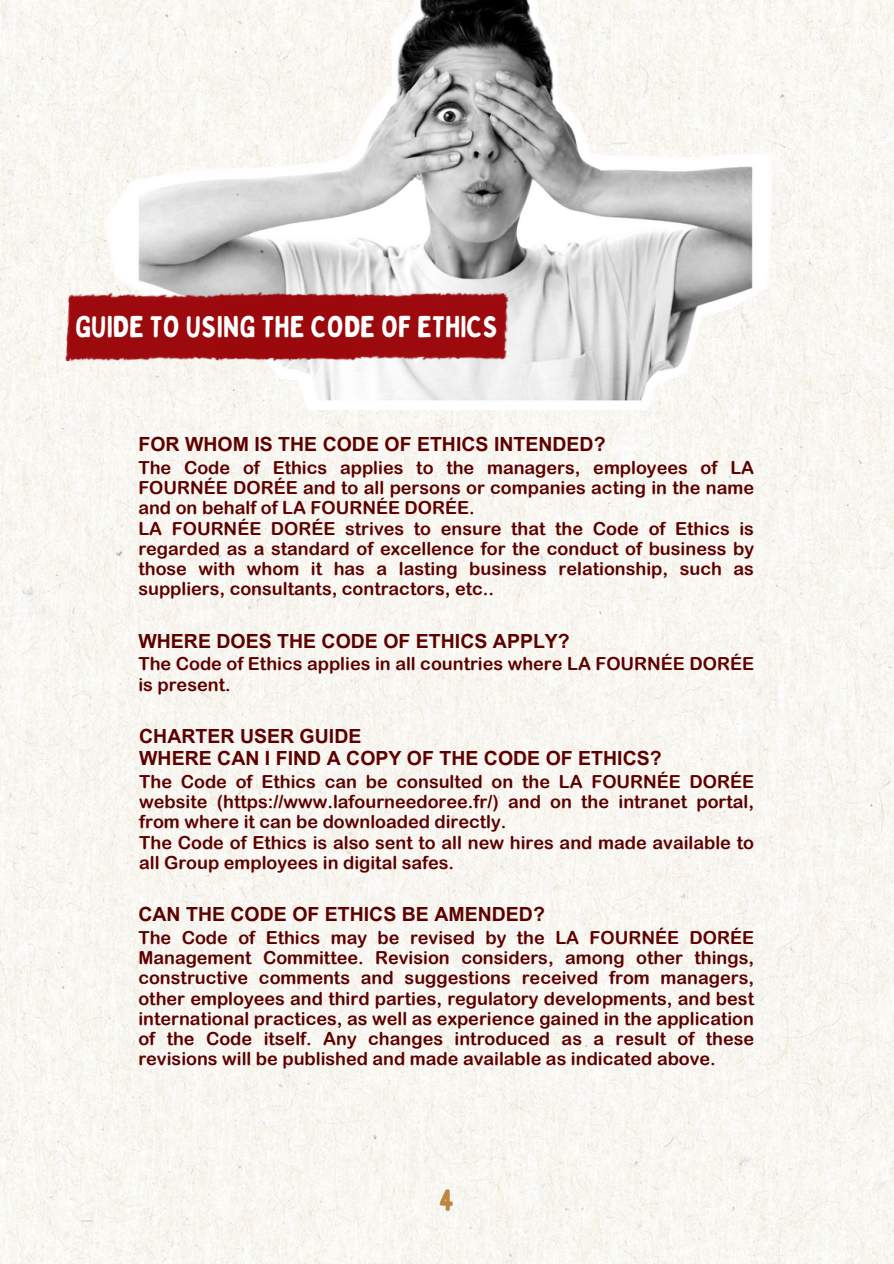
<style>
.page{position:relative;width:894px;height:1264px;background:#fff}
.page>*{position:absolute;margin:0;border:0;box-sizing:border-box;transform-origin:0 0}
.t1{font:30px "Bobby Jones Soft";color:#fff}
.t2{font:30px "Bobby Jones Soft";color:#bb8740}
.t3{font:700 19.5px/22.5px "Arial MT Pro";color:#5d0000}
.t4{font:18px/20.2px "Arial Rounded MT Bold";color:#5d0000}
</style>
<div class="page">
<div style="left:0;top:0;width:893px;height:1263px;background:#f9f6f1"></div>
<img style="left:104px;top:0;width:671px;height:409px">
<img style="left:66px;top:280px;width:293px;height:95px">
<img style="left:215px;top:279px;width:294px;height:95px">
<h1 class="t1" style="left:75px;top:308px;width:424px">GUIDE TO USING THE CODE OF ETHICS</h1>
<p class="t3" style="left:138px;top:435px;width:468px">FOR WHOM IS THE CODE OF ETHICS INTENDED?</p>
<p class="t4" style="left:138px;top:457px;width:617px">The Code of Ethics applies to the managers, employees of LA FOURNÉE DORÉE and to all persons or companies acting in the name and on behalf of LA FOURNÉE DORÉE.<br>LA FOURNÉE DORÉE strives to ensure that the Code of Ethics is regarded as a standard of excellence for the conduct of business by those with whom it has a lasting business relationship, such as suppliers, consultants, contractors, etc..</p>
<p class="t3" style="left:138px;top:632px;width:433px">WHERE DOES THE CODE OF ETHICS APPLY?</p>
<p class="t4" style="left:138px;top:653px;width:617px">The Code of Ethics applies in all countries where LA FOURNÉE DORÉE is present.</p>
<p class="t3" style="left:139px;top:727px;width:524px">CHARTER USER GUIDE<br>WHERE CAN I FIND A COPY OF THE CODE OF ETHICS?</p>
<p class="t4" style="left:139px;top:771px;width:616px">The Code of Ethics can be consulted on the LA FOURNÉE DORÉE website (https://www.lafourneedoree.fr/) and on the intranet portal, from where it can be downloaded directly.<br>The Code of Ethics is also sent to all new hires and made available to all Group employees in digital safes.</p>
<p class="t3" style="left:138px;top:905px;width:408px">CAN THE CODE OF ETHICS BE AMENDED?</p>
<p class="t4" style="left:138px;top:927px;width:617px;text-align:justify">The Code of Ethics may be revised by the LA FOURNÉE DORÉE Management Committee. Revision considers, among other things, constructive comments and suggestions received from managers, other employees and third parties, regulatory developments, and best international practices, as well as experience gained in the application of the Code itself. Any changes introduced as a result of these revisions will be published and made available as indicated above.</p>
<p class="t2" style="left:439px;top:1181px;width:17px">4</p>
</div>
